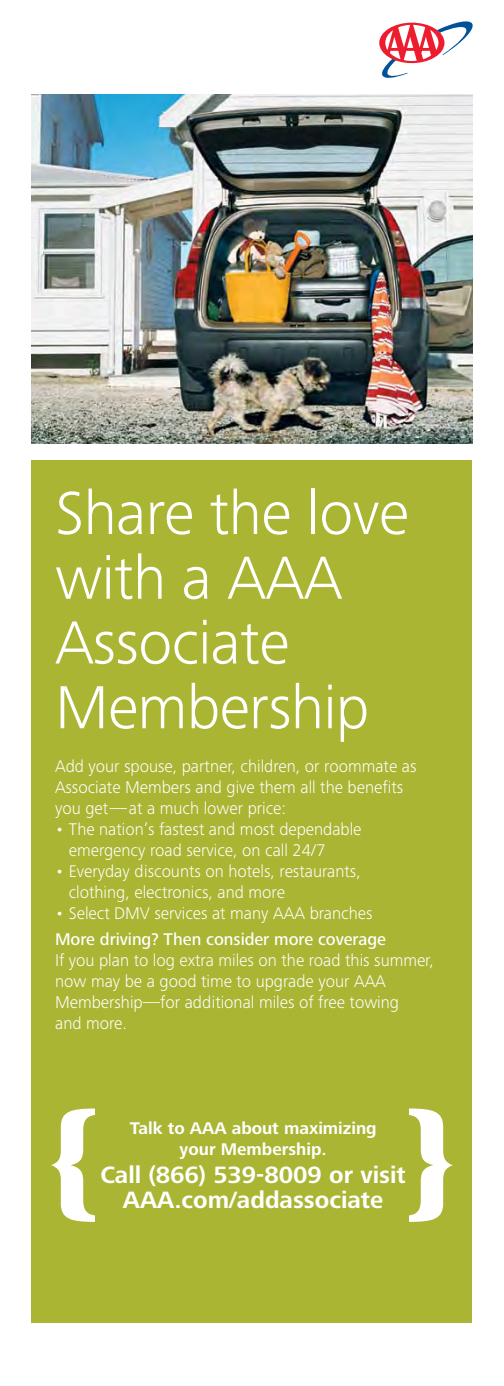
<style>
.page{position:relative;width:504px;height:1386px;background:#fff}
.page>*{position:absolute;margin:0;border:0;box-sizing:border-box;transform-origin:0 0}
.t1{font:300 63px/64.8px "Frutiger Next Pro";letter-spacing:-.01em;color:#fff}
.t2{font:700 24.5px/25.4px "Frutiger Next Pro";color:#fff;text-align:center}
.t3{font:300 17.5px/21px "Frutiger Next Pro";color:#fff}
.t4{font:700 17.5px/21px "Frutiger Next Pro";color:#fff;text-align:center}
.t5{font:500 17.5px "Frutiger Next Pro";color:#fff}
</style>
<div class="page">
<div style="left:32px;top:460px;width:440px;height:863px;background:#a9b533"></div>
<svg style="left:409px;top:1109px;width:44px;height:113px"></svg>
<svg style="left:51px;top:1109px;width:44px;height:113px"></svg>
<img style="left:32px;top:94px;width:440px;height:349px">
<svg style="left:379px;top:21px;width:94px;height:57px"></svg>
<h1 class="t1" style="left:55px;top:481px;width:355px">Share the love with a AAA<br>Associate<br>Membership</h1>
<p class="t3" style="left:55px;top:756px;width:363px">Add your spouse, partner, children, or roommate as<br>Associate Members and give them all the benefits you get—at a much lower price:</p>
<p class="t3" style="left:69px;top:819px;width:294px;text-indent:-14px">• The nation’s fastest and most dependable emergency road service, on call 24/7</p>
<p class="t3" style="left:69px;top:861px;width:294px;text-indent:-14px">• Everyday discounts on hotels, restaurants, clothing, electronics, and more</p>
<p class="t3" style="left:55px;top:903px;width:319px">• Select DMV services at many AAA branches</p>
<p class="t5" style="left:55px;top:929px;width:332px">More driving? Then consider more coverage</p>
<p class="t3" style="left:55px;top:950px;width:380px">If you plan to log extra miles on the road this summer, now may be a good time to upgrade your AAA Membership—for additional miles of free towing<br>and more.</p>
<p class="t4" style="left:130px;top:1117px;width:248px">Talk to AAA about maximizing your Membership.</p>
<h2 class="t2" style="left:100px;top:1162px;width:307px">Call (866) 539-8009 or visit<br>AAA.com/addassociate</h2>
</div>
